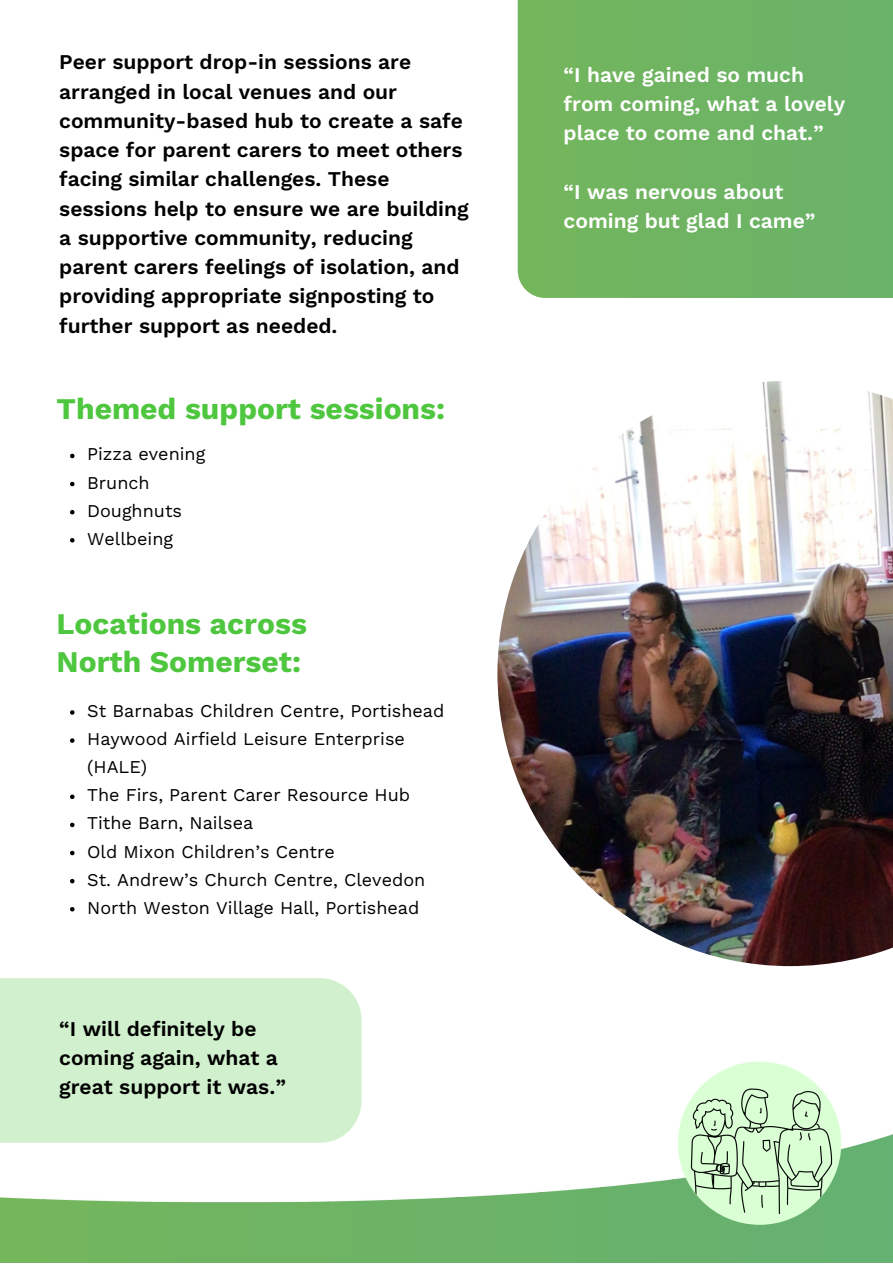
<style>
.page{position:relative;width:893px;height:1264px;background:#fff}
.page>*{position:absolute;margin:0;border:0;box-sizing:border-box;transform-origin:0 0}
.t1{font:700 30px "Work Sans";color:#4ec73f}
.t2{font:600 21px/29.2px "Work Sans";color:#000}
.t3{font:600 21px/29.2px "Work Sans";color:#fff}
.t4{font:18px/28px "Work Sans";color:#000}
</style>
<div class="page">
<img style="left:0;top:1204px;width:892px;height:58px">
<img style="left:0;top:1023px;width:892px;height:181px">
<div style="left:517px;top:0;width:375px;height:298px;background:#6fb463"></div>
<div style="left:0;top:978px;width:361px;height:164px;background:#d1f0cd"></div>
<img style="left:678px;top:1061px;width:163px;height:163px;border-radius:50%">
<img style="left:497px;top:381px;width:395px;height:585px">
<svg style="left:70px;top:453px;width:4px;height:5px"></svg>
<svg style="left:70px;top:482px;width:4px;height:4px"></svg>
<svg style="left:70px;top:510px;width:4px;height:4px"></svg>
<svg style="left:70px;top:538px;width:4px;height:4px"></svg>
<svg style="left:70px;top:710px;width:4px;height:4px"></svg>
<svg style="left:70px;top:738px;width:4px;height:4px"></svg>
<svg style="left:70px;top:794px;width:4px;height:5px"></svg>
<svg style="left:70px;top:822px;width:4px;height:5px"></svg>
<svg style="left:70px;top:850px;width:4px;height:5px"></svg>
<svg style="left:70px;top:878px;width:4px;height:5px"></svg>
<svg style="left:70px;top:907px;width:4px;height:4px"></svg>
<p class="t2" style="left:59px;top:49px;width:411px">Peer support drop-in sessions are arranged in local venues and our community-based hub to create a safe space for parent carers to meet others facing similar challenges. These sessions help to ensure we are building a supportive community, reducing parent carers feelings of isolation, and providing appropriate signposting to further support as needed.</p>
<p class="t1" style="left:56px;top:396px;width:390px">Themed support sessions:</p>
<p class="t4" style="left:87px;top:442px;width:120px">Pizza evening</p>
<p class="t4" style="left:87px;top:470px;width:64px">Brunch</p>
<p class="t4" style="left:87px;top:498px;width:96px">Doughnuts</p>
<p class="t4" style="left:87px;top:526px;width:87px">Wellbeing</p>
<p class="t1" style="left:56px;top:611px;width:252px">Locations across</p>
<p class="t1" style="left:56px;top:649px;width:246px">North Somerset:</p>
<p class="t4" style="left:87px;top:698px;width:359px">St Barnabas Children Centre, Portishead</p>
<p class="t4" style="left:87px;top:726px;width:319px">Haywood Airfield Leisure Enterprise (HALE)</p>
<p class="t4" style="left:87px;top:782px;width:324px">The Firs, Parent Carer Resource Hub</p>
<p class="t4" style="left:87px;top:810px;width:168px">Tithe Barn, Nailsea</p>
<p class="t4" style="left:87px;top:838px;width:249px">Old Mixon Children’s Centre</p>
<p class="t4" style="left:87px;top:867px;width:339px">St. Andrew’s Church Centre, Clevedon</p>
<p class="t4" style="left:87px;top:895px;width:334px">North Weston Village Hall, Portishead</p>
<p class="t2" style="left:59px;top:1015px;width:228px">“I will definitely be coming again, what a great support it was.”</p>
<p class="t3" style="left:563px;top:61px;width:283px">“I have gained so much from coming, what a lovely place to come and chat.”</p>
<p class="t3" style="left:563px;top:178px;width:253px">“I was nervous about coming but glad I came”</p>
</div>
